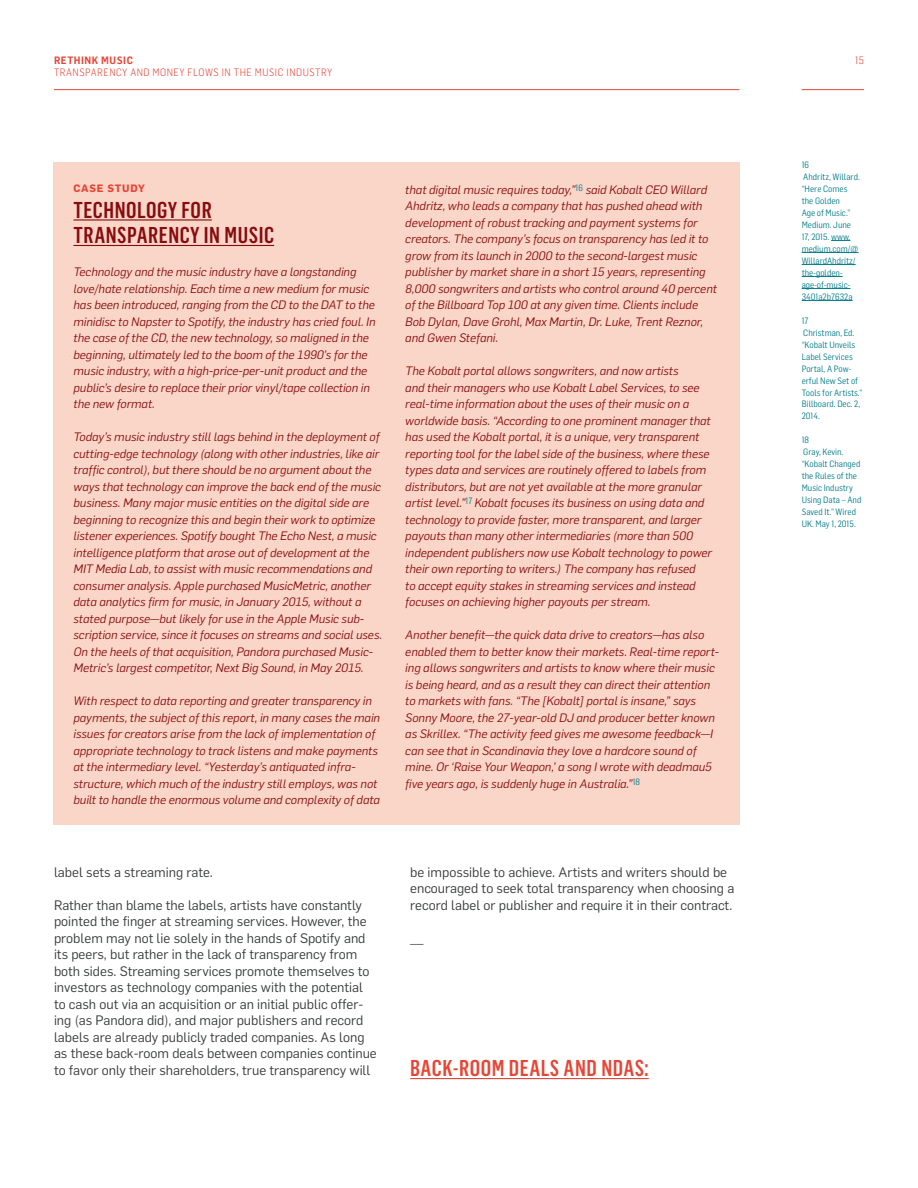
<style>
.page{position:relative;width:918px;height:1188px;background:#fff}
.page>*{position:absolute;margin:0;border:0;box-sizing:border-box;transform-origin:0 0}
.t1{font:500 22.5px/25.5px "Flama Condensed";letter-spacing:.025em;color:#880b0e}
.t2{font:500 22.5px "Flama Condensed";letter-spacing:.025em;color:#e74636}
.t3{font:13.5px/16.5px "Flama";color:#3a3d3c}
.t4{font:italic 12px/16.5px "Flama";color:#880b0e}
.t5{font:300 10.5px "Flama Semicondensed";letter-spacing:.05em;color:#e74636}
.t6{font:600 10.5px "Flama Semicondensed";letter-spacing:.05em;color:#e74636}
.t7{font:700 10.5px "Flama";letter-spacing:.075em;color:#e74636}
.t8{font:9px/12px "Flama Semicondensed";color:#007b89}
</style>
<div class="page">
<hr style="left:54px;top:89px;width:685px;height:1px;background:#e74636">
<hr style="left:802px;top:89px;width:62px;height:1px;background:#e74636">
<hr style="left:410px;top:1078px;width:239px;height:1px;background:#e74636">
<svg style="left:831px;top:240px;width:19px;height:1px"></svg>
<hr style="left:802px;top:252px;width:57px;height:1px;background:#007b89">
<hr style="left:802px;top:264px;width:54px;height:1px;background:#007b89">
<hr style="left:802px;top:276px;width:41px;height:1px;background:#007b89">
<hr style="left:802px;top:288px;width:48px;height:1px;background:#007b89">
<hr style="left:802px;top:300px;width:51px;height:1px;background:#007b89">
<div style="left:53px;top:162px;width:686px;height:663px;background:#fad6c8"></div>
<hr style="left:74px;top:219px;width:138px;height:2px;background:#880b0e">
<hr style="left:74px;top:245px;width:200px;height:1px;background:#880b0e">
<p class="t6" style="left:54px;top:53px;width:81px">RETHINK MUSIC</p>
<p class="t5" style="left:54px;top:66px;width:280px">TRANSPARENCY AND MONEY FLOWS IN THE MUSIC INDUSTRY</p>
<p class="t7" style="left:74px;top:181px;width:73px">CASE STUDY</p>
<h1 class="t1" style="left:74px;top:196px;width:202px">TECHNOLOGY FOR<br>TRANSPARENCY IN MUSIC</h1>
<p class="t4" style="left:74px;top:263px;width:304px">Technology and the music industry have a longstanding love/hate relationship. Each time a new medium for music has been introduced, ranging from the CD to the DAT to the minidisc to Napster to Spotify, the industry has cried foul. In the case of the CD, the new technology, so maligned in the beginning, ultimately led to the boom of the 1990’s for the music industry, with a high-price-per-unit product and the public’s desire to replace their prior vinyl/tape collection in the new format.</p>
<p class="t4" style="left:74px;top:428px;width:310px">Today’s music industry still lags behind in the deployment of cutting-edge technology (along with other industries, like air traffic control), but there should be no argument about the ways that technology can improve the back end of the music business. Many major music entities on the digital side are beginning to recognize this and begin their work to optimize listener experiences. Spotify bought The Echo Nest, a music intelligence platform that arose out of development at the MIT Media Lab, to assist with music recommendations and consumer analysis. Apple purchased MusicMetric, another data analytics firm for music, in January 2015, without a stated purpose—but likely for use in the Apple Music sub&shy;scription service, since it focuses on streams and social uses.<br>On the heels of that acquisition, Pandora purchased Music-Metric’s largest competitor, Next Big Sound, in May 2015.</p>
<p class="t4" style="left:74px;top:692px;width:308px">With respect to data reporting and greater transparency in payments, the subject of this report, in many cases the main issues for creators arise from the lack of implementation of appropriate technology to track listens and make payments at the intermediary level. “Yesterday’s antiquated infra&shy;structure, which much of the industry still employs, was not built to handle the enormous volume and complexity of data</p>
<p class="t4" style="left:405px;top:180px;width:313px">that digital music requires today,”<sup>16</sup> said Kobalt CEO Willard Ahdritz, who leads a company that has pushed ahead with development of robust tracking and payment systems for creators. The company’s focus on transparency has led it to grow from its launch in 2000 to the second-largest music publisher by market share in a short 15 years, representing 8,000 songwriters and artists who control around 40 percent of the Billboard Top 100 at any given time. Clients include Bob Dylan, Dave Grohl, Max Martin, Dr. Luke, Trent Reznor, and Gwen Stefani.</p>
<p class="t4" style="left:405px;top:362px;width:308px">The Kobalt portal allows songwriters, and now artists<br>and their managers who use Kobalt Label Services, to see real-time information about the uses of their music on a worldwide basis. “According to one prominent manager that has used the Kobalt portal, it is a unique, very transparent reporting tool for the label side of the business, where these types data and services are routinely offered to labels from distributors, but are not yet available at the more granular artist level.”<sup>17</sup> Kobalt focuses its business on using data and technology to provide faster, more transparent, and larger payouts than many other intermediaries (more than 500 independent publishers now use Kobalt technology to power their own reporting to writers.) The company has refused<br>to accept equity stakes in streaming services and instead focuses on achieving higher payouts per stream.</p>
<p class="t4" style="left:405px;top:626px;width:315px">Another benefit—the quick data drive to creators—has also enabled them to better know their markets. Real-time report&shy;ing allows songwriters and artists to know where their music is being heard, and as a result they can direct their attention to markets with fans. “The [Kobalt] portal is insane,” says Sonny Moore, the 27-year-old DJ and producer better known as Skrillex. “The activity feed gives me awesome feedback—I can see that in Scandinavia they love a hardcore sound of mine. Or ‘Raise Your Weapon,’ a song I wrote with deadmau5 five years ago, is suddenly huge in Australia.”<sup>18</sup></p>
<p class="t3" style="left:54px;top:863px;width:160px">label sets a streaming rate.</p>
<p class="t3" style="left:54px;top:896px;width:324px">Rather than blame the labels, artists have constantly pointed the finger at streaming services. However, the problem may not lie solely in the hands of Spotify and its peers, but rather in the lack of transparency from both sides. Streaming services promote themselves to investors as technology companies with the potential to cash out via an acquisition or an initial public offer&shy;ing (as Pandora did), and major publishers and record labels are already publicly traded companies. As long as these back-room deals between companies continue to favor only their shareholders, true transparency will</p>
<p class="t3" style="left:410px;top:863px;width:326px">be impossible to achieve. Artists and writers should be encouraged to seek total transparency when choosing a record label or publisher and require it in their contract.</p>
<p class="t3" style="left:410px;top:929px;width:15px">__</p>
<h1 class="t2" style="left:410px;top:1054px;width:240px">BACK-ROOM DEALS AND NDAS:</h1>
<p class="t5" style="left:855px;top:54px;width:10px">15</p>
<p class="t8" style="left:802px;top:158px;width:60px">16<br>Ahdritz, Willard. “Here Comes the Golden<br>Age of Music.”<br>Medium. June<br>17, 2015. www. medium.com/@<br>WillardAhdritz/ the-golden&shy;age-of-music-<br>3401a2b7632a</p>
<p class="t8" style="left:802px;top:314px;width:62px">17<br>Christman, Ed. “Kobalt Unveils<br>Label Services<br>Portal, A Pow&shy;erful New Set of<br>Tools for Artists.”<br>Billboard. Dec. 2,<br>2014.</p>
<p class="t8" style="left:802px;top:434px;width:61px">18<br>Gray, Kevin. “Kobalt Changed the Rules of the<br>Music Industry<br>Using Data – And<br>Saved It.” Wired<br>UK. May 1, 2015.</p>
</div>
